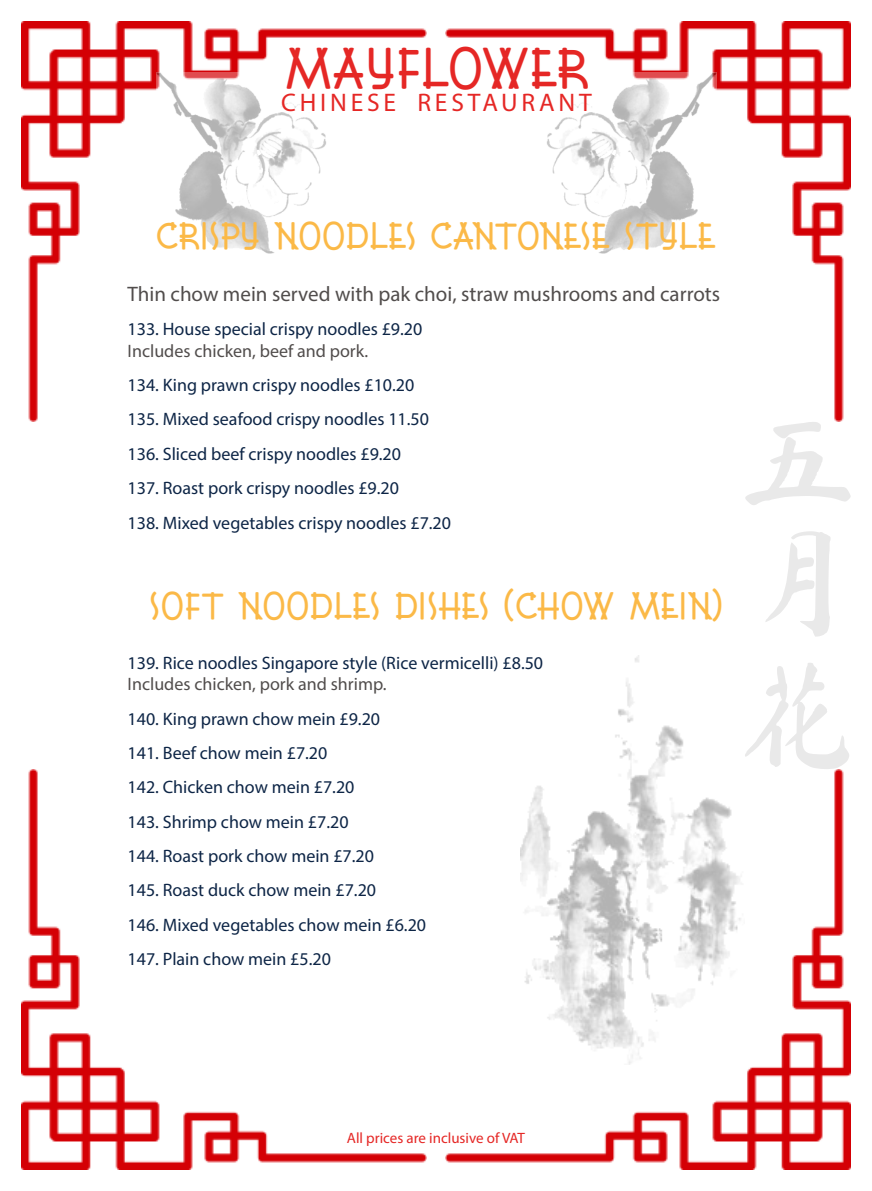
<style>
.page{position:relative;width:872px;height:1191px;background:#fff}
.page>*{position:absolute;margin:0;border:0;box-sizing:border-box;transform-origin:0 0}
.t1{font:45px "Font Shui";color:#e52725}
.t2{font:30px "Font Shui";color:#fbb947}
.t3{font:25.5px "Myriad Pro";letter-spacing:.15em;color:#e52725}
.t4{font:21px "Myriad Pro";color:#514d4c}
.t5{font:18px/34.3px "Myriad Pro";color:#0d2546}
.t6{font:18px "Myriad Pro";color:#514d4c}
.t7{font:15px "Myriad Pro";color:#e52725}
</style>
<div class="page">
<img style="left:21px;top:21px;width:405px;height:401px">
<img style="left:445px;top:21px;width:405px;height:401px">
<img style="left:445px;top:769px;width:405px;height:400px">
<img style="left:21px;top:769px;width:405px;height:400px">
<img style="left:156px;top:72px;width:171px;height:181px">
<img style="left:546px;top:72px;width:170px;height:181px">
<svg style="left:745px;top:422px;width:105px;height:83px"></svg>
<svg style="left:765px;top:531px;width:65px;height:105px"></svg>
<svg style="left:745px;top:663px;width:104px;height:106px"></svg>
<img style="left:521px;top:655px;width:223px;height:409px">
<h1 class="t1" style="left:284px;top:37px;width:307px">MAYFLOWER</h1>
<h3 class="t3" style="left:281px;top:87px;width:312px">CHINESE RESTAURANT</h3>
<h2 class="t2" style="left:156px;top:215px;width:561px">CRISPY NOODLES CANTONESE STYLE</h2>
<p class="t4" style="left:128px;top:281px;width:594px">Thin chow mein served with pak choi, straw mushrooms and carrots</p>
<p class="t5" style="left:128px;top:311px;width:296px">133. House special crispy noodles £9.20</p>
<p class="t6" style="left:128px;top:339px;width:242px">Includes chicken, beef and pork.</p>
<p class="t5" style="left:128px;top:367px;width:325px">134. King prawn crispy noodles £10.20<br>135. Mixed seafood crispy noodles 11.50<br>136. Sliced beef crispy noodles £9.20<br>137. Roast pork crispy noodles £9.20<br>138. Mixed vegetables crispy noodles £7.20</p>
<h2 class="t2" style="left:149px;top:585px;width:575px">SOFT NOODLES DISHES (CHOW MEIN)</h2>
<p class="t5" style="left:128px;top:645px;width:417px">139. Rice noodles Singapore style (Rice vermicelli) £8.50</p>
<p class="t6" style="left:128px;top:673px;width:260px">Includes chicken, pork and shrimp.</p>
<p class="t5" style="left:128px;top:701px;width:300px">140. King prawn chow mein £9.20<br>141. Beef chow mein £7.20<br>142. Chicken chow mein £7.20<br>143. Shrimp chow mein £7.20<br>144. Roast pork chow mein £7.20<br>145. Roast duck chow mein £7.20<br>146. Mixed vegetables chow mein £6.20<br>147. Plain chow mein £5.20</p>
<p class="t7" style="left:347px;top:1128px;width:180px">All prices are inclusive of VAT</p>
</div>
